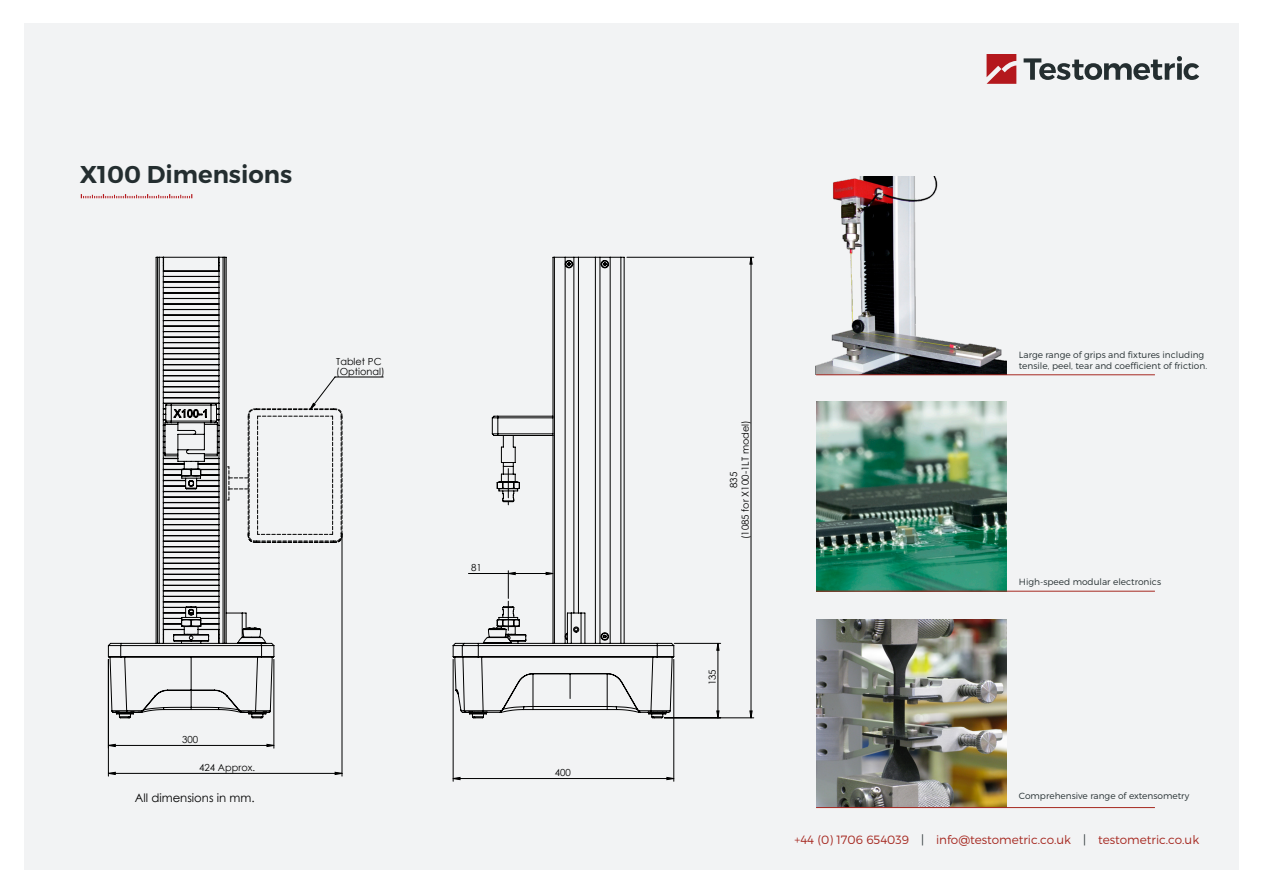
<style>
.page{position:relative;width:1263px;height:893px;background:#fff}
.page>*{position:absolute;margin:0;border:0;box-sizing:border-box;transform-origin:0 0}
.t1{font:600 24.3px "Montserrat";color:#242e30}
.body{font:300 12px "Montserrat";color:#a62921}
.t2{font:11.7px "Century Gothic";color:#000}
.t3{font:9.75px/9.8px "Century Gothic";color:#000}
.body-2{font:300 9px/10.8px "Montserrat";color:#242e30}
.s1{color:#242e30}
</style>
<div class="page">
<div style="left:24px;top:23px;width:1214px;height:847px;background:#f2f3f4"></div>
<img style="left:816px;top:176px;width:190px;height:198px">
<img style="left:816px;top:620px;width:190px;height:187px">
<svg style="left:986px;top:54px;width:30px;height:30px"></svg>
<svg style="left:1023px;top:56px;width:176px;height:24px"></svg>
<svg style="left:81px;top:194px;width:111px;height:4px"></svg>
<img style="left:816px;top:401px;width:190px;height:190px">
<hr style="left:816px;top:374px;width:339px;height:1px;background:#a62921">
<hr style="left:816px;top:591px;width:339px;height:1px;background:#a62921">
<hr style="left:816px;top:807px;width:339px;height:1px;background:#a62921">
<hr style="left:342px;top:537px;width:1px;height:239px;background:#000">
<hr style="left:453px;top:659px;width:1px;height:122px;background:#000">
<hr style="left:673px;top:659px;width:1px;height:122px;background:#000">
<hr style="left:664px;top:718px;width:90px;height:1px;background:#000">
<hr style="left:627px;top:257px;width:127px;height:1px;background:#000">
<hr style="left:674px;top:643px;width:47px;height:1px;background:#000">
<svg style="left:108px;top:572px;width:346px;height:172px"></svg>
<svg style="left:108px;top:744px;width:566px;height:36px"></svg>
<svg style="left:716px;top:257px;width:37px;height:461px"></svg>
<svg style="left:107px;top:257px;width:168px;height:462px"></svg>
<svg style="left:226px;top:376px;width:158px;height:167px"></svg>
<svg style="left:452px;top:257px;width:223px;height:462px"></svg>
<p class="t1" style="left:80px;top:159px;width:214px">X100 Dimensions</p>
<p class="t3" style="left:336px;top:356px;width:50px">Tablet PC (Optional)</p>
<p class="t3" style="left:182px;top:735px;width:18px">300</p>
<p class="t3" style="left:199px;top:763px;width:57px">424 Approx.</p>
<p class="t2" style="left:135px;top:790px;width:121px">All dimensions in mm.</p>
<p class="t3" style="left:471px;top:563px;width:12px">81</p>
<p class="t3" style="left:555px;top:768px;width:18px">400</p>
<p class="t3" style="left:728px;top:539px;width:120px;line-height:11.6px;text-align:center;rotate:-90deg">835<br>(1085 for X100-1LT model)</p>
<p class="t3" style="left:707px;top:685px;width:18px;rotate:-90deg">135</p>
<p class="body-2" style="left:1019px;top:349px;width:190px">Large range of grips and fixtures including tensile, peel, tear and coefficient of friction.</p>
<p class="body-2" style="left:1019px;top:577px;width:144px">High-speed modular electronics</p>
<p class="body-2" style="left:1019px;top:791px;width:172px">Comprehensive range of extensometry</p>
<p class="body" style="left:794px;top:832px;width:406px">+44 (0) 1706 654039 <span class="s1">|</span> info@testometric.co.uk <span class="s1">|</span> testometric.co.uk</p>
</div>
